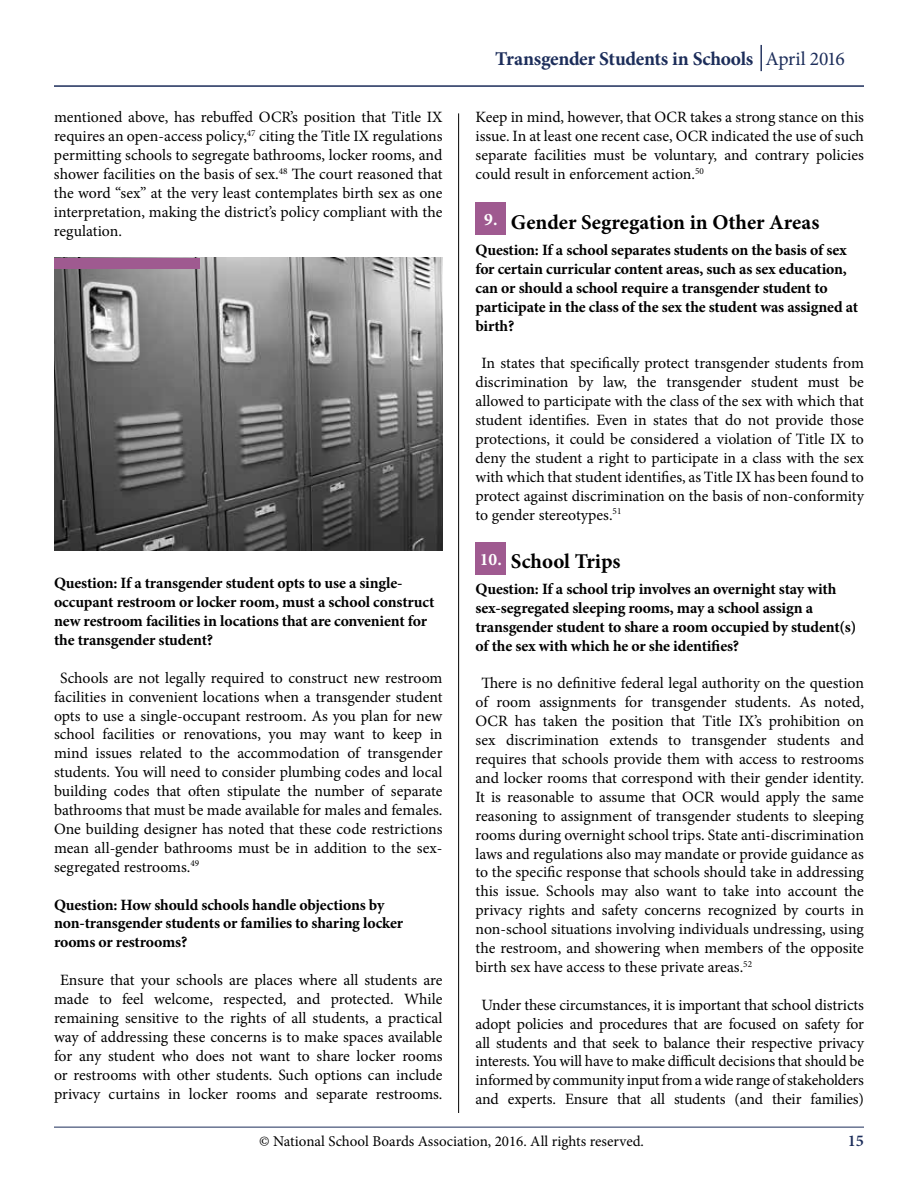
<style>
.page{position:relative;width:918px;height:1188px;background:#fff}
.page>*{position:absolute;margin:0;border:0;box-sizing:border-box;transform-origin:0 0}
.t1{font:700 21px "Minion Pro";color:#000}
.t2{font:700 19.5px "Minion Pro";letter-spacing:-.02em;color:#1c2d5a}
.t3{font:600 16.5px "Minion Pro";color:#1c2d5a}
.t4{font:15.75px/18.9px "Minion Pro";letter-spacing:-.005em;color:#000;text-align:justify}
.t5{font:700 15.75px/18.9px "Minion Pro";letter-spacing:-.01em;color:#000}
.t6{font:15px "Minion Pro";color:#000}
.s1{font-weight:400}
.s2{font-size:17.55px;color:#fff}
</style>
<div class="page">
<hr style="left:54px;top:85px;width:810px;height:2px;background:#1c2d5a">
<svg style="left:761px;top:45px;width:1px;height:26px"></svg>
<hr style="left:54px;top:1127px;width:810px;height:1px;background:#1c2d5a">
<hr style="left:458px;top:113px;width:1px;height:1000px;background:#000">
<img style="left:54px;top:258px;width:388px;height:292px">
<div style="left:54px;top:258px;width:146px;height:11px;background:#9f5a90"></div>
<div style="left:476px;top:202px;width:30px;height:32px;background:#9f5a90"></div>
<div style="left:476px;top:543px;width:30px;height:32px;background:#9f5a90"></div>
<p class="t4" style="left:54px;top:108px;width:390px">mentioned above, has rebuffed OCR’s position that Title IX requires an open-access policy,<sup>47</sup> citing the Title IX regulations permitting schools to segregate bathrooms, locker rooms, and shower facilities on the basis of sex.<sup>48</sup> The court reasoned that the word “sex” at the very least contemplates birth sex as one interpretation, making the district’s policy compliant with the regulation.</p>
<p class="t5" style="left:54px;top:574px;width:382px">Question: If a transgender student opts to use a single&shy;occupant restroom or locker room, must a school construct new restroom facilities in locations that are convenient for the transgender student?</p>
<p class="t4" style="left:54px;top:668px;width:390px;text-indent:6px">Schools are not legally required to construct new restroom facilities in convenient locations when a transgender student opts to use a single-occupant restroom. As you plan for new school facilities or renovations, you may want to keep in mind issues related to the accommodation of transgender students. You will need to consider plumbing codes and local building codes that often stipulate the number of separate bathrooms that must be made available for males and females.<br>One building designer has noted that these code restrictions mean all-gender bathrooms must be in addition to the sex&shy;segregated restrooms.<sup>49</sup></p>
<p class="t5" style="left:54px;top:895px;width:351px">Question: How should schools handle objections by non-transgender students or families to sharing locker rooms or restrooms?</p>
<p class="t4" style="left:54px;top:971px;width:390px;text-align:center">Ensure that your schools are places where all students are made to feel welcome, respected, and protected. While remaining sensitive to the rights of all students, a practical way of addressing these concerns is to make spaces available for any student who does not want to share locker rooms or restrooms with other students. Such options can include privacy curtains in locker rooms and separate restrooms.</p>
<p class="t2" style="left:495px;top:45px;width:351px">Transgender Students in Schools <span class="s1">April 2016</span></p>
<p class="t4" style="left:476px;top:108px;width:390px">Keep in mind, however, that OCR takes a strong stance on this issue. In at least one recent case, OCR indicated the use of such separate facilities must be voluntary, and contrary policies could result in enforcement action.<sup>50</sup></p>
<h1 class="t1" style="left:484px;top:207px;width:337px"><sup>9.</sup> Gender Segregation in Other Areas</h1>
<p class="t5" style="left:476px;top:240px;width:384px">Question: If a school separates students on the basis of sex for certain curricular content areas, such as sex education, can or should a school require a transgender student to participate in the class of the sex the student was assigned at birth?</p>
<p class="t4" style="left:476px;top:354px;width:390px;text-indent:6px">In states that specifically protect transgender students from discrimination by law, the transgender student must be allowed to participate with the class of the sex with which that student identifies. Even in states that do not provide those protections, it could be considered a violation of Title IX to deny the student a right to participate in a class with the sex with which that student identifies, as Title IX has been found to protect against discrimination on the basis of non-conformity to gender stereotypes.<sup>51</sup></p>
<h1 class="t1" style="left:480px;top:546px;width:142px"><span class="s2">10.</span> School Trips</h1>
<p class="t5" style="left:476px;top:579px;width:382px">Question: If a school trip involves an overnight stay with sex-segregated sleeping rooms, may a school assign a transgender student to share a room occupied by student(s) of the sex with which he or she identifies?</p>
<p class="t4" style="left:476px;top:674px;width:390px;text-indent:6px">There is no definitive federal legal authority on the question of room assignments for transgender students. As noted, OCR has taken the position that Title IX’s prohibition on sex discrimination extends to transgender students and requires that schools provide them with access to restrooms and locker rooms that correspond with their gender identity.<br>It is reasonable to assume that OCR would apply the same reasoning to assignment of transgender students to sleeping rooms during overnight school trips. State anti-discrimination laws and regulations also may mandate or provide guidance as to the specific response that schools should take in addressing this issue. Schools may also want to take into account the privacy rights and safety concerns recognized by courts in non-school situations involving individuals undressing, using the restroom, and showering when members of the opposite birth sex have access to these private areas.<sup>52</sup></p>
<p class="t4" style="left:476px;top:995px;width:390px;text-align:center">Under these circumstances, it is important that school districts adopt policies and procedures that are focused on safety for all students and that seek to balance their respective privacy interests. You will have to make difficult decisions that should be informed by community input from a wide range of stakeholders and experts. Ensure that all students (and their families)</p>
<p class="t6" style="left:259px;top:1131px;width:386px">© National School Boards Association, 2016. All rights reserved.</p>
<p class="t3" style="left:848px;top:1129px;width:18px">15</p>
</div>
